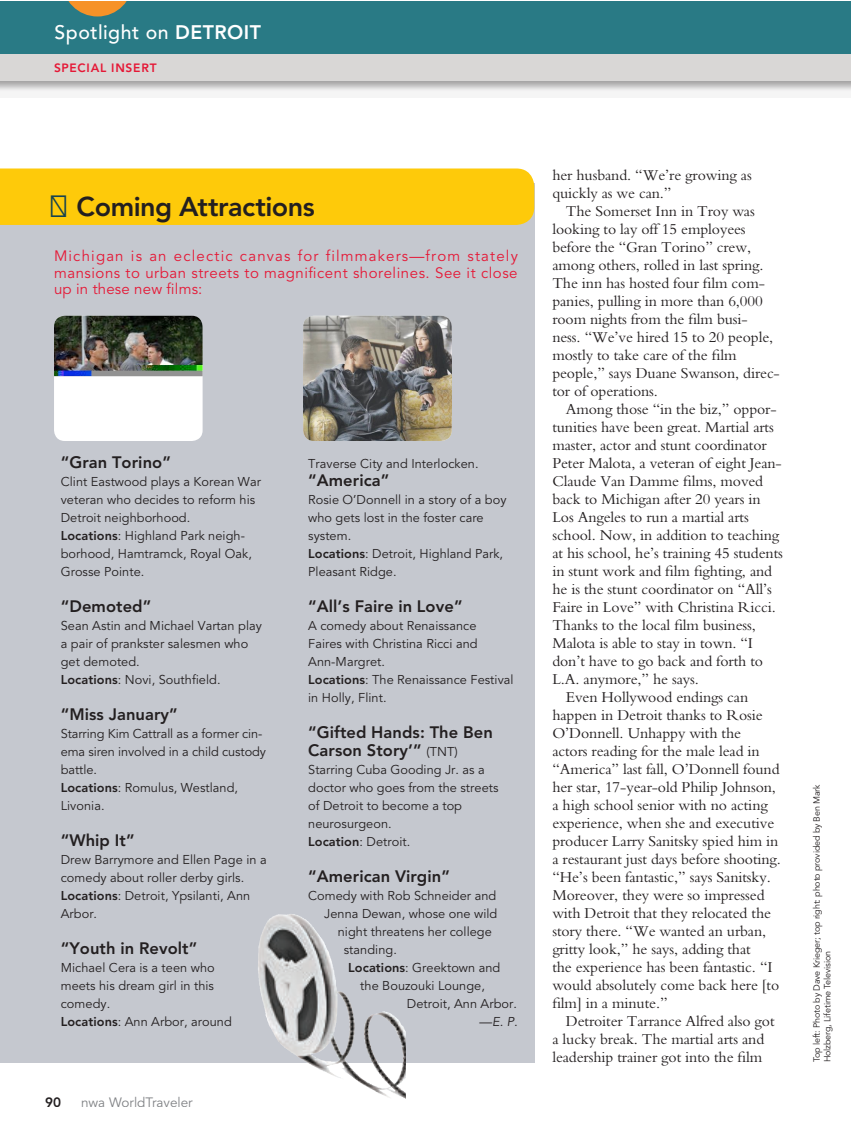
<style>
.page{position:relative;width:851px;height:1134px;background:#fff}
.page>*{position:absolute;margin:0;border:0;box-sizing:border-box;transform-origin:0 0}
.t1{font:800 27px "Avenir";letter-spacing:-.02em;color:#231f20}
.t2{font:500 19.5px "Avenir";letter-spacing:.025em;color:#fff}
.t3{font:800 16.5px/18px "Avenir";letter-spacing:.005em;color:#231f20}
.t4{font:15.75px/18px "Bembo";letter-spacing:-.005em;color:#231f20}
.t5{font:15px/16.5px "Avenir";letter-spacing:.035em;color:#e51836;text-align:justify}
.t6{font:13.5px "Avenir";color:#808285}
.t7{font:800 13.5px "Avenir";color:#231f20}
.t8{font:12.75px/18px "Avenir";letter-spacing:.005em;color:#231f20}
.t9{font:italic 12.75px "Avenir";color:#231f20}
.t10{font:800 12px "Avenir";letter-spacing:.065em;color:#e51836}
.t11{font:9px/10.8px "Avenir";letter-spacing:-.015em;color:#231f20}
.s1{font-weight:800}
.s2{font-weight:400;font-size:12.75px}
.s3{font-style:normal}
</style>
<div class="page">
<div style="left:0;top:183px;width:534px;height:880px;background:#c5c8cf"></div>
<div style="left:0;top:9px;width:850px;height:94px;background:#231f20;opacity:.45"></div>
<div style="left:0;top:13px;width:850px;height:68px;background:#d9d7d6"></div>
<div style="left:0;top:2px;width:850px;height:52px;background:#297a85"></div>
<svg style="left:69px;top:2px;width:57px;height:14px"></svg>
<img style="left:258px;top:914px;width:85px;height:164px">
<div style="left:54px;top:316px;width:148px;height:125px;background:#fff;border-radius:11px"></div>
<img style="left:54px;top:316px;width:148px;height:60px">
<img style="left:303px;top:316px;width:149px;height:125px">
<div style="left:0;top:168px;width:534px;height:57px;background:#feca0a"></div>
<p class="t2" style="left:55px;top:21px;width:208px">Spotlight on <span class="s1">DETROIT</span></p>
<p class="t10" style="left:54px;top:61px;width:104px">SPECIAL INSERT</p>
<h1 class="t1" style="left:77px;top:191px;width:240px">Coming Attractions</h1>
<p class="t5" style="left:54px;top:249px;width:465px">Michigan is an eclectic canvas for filmmakers—from stately mansions to urban streets to magnificent shorelines. See it close up in these new films:</p>
<p class="t3" style="left:61px;top:453px;width:112px">“Gran Torino”</p>
<p class="t8" style="left:61px;top:473px;width:202px">Clint Eastwood plays a Korean War veteran who decides to reform his<br>Detroit neighborhood.<br><span class="s1">Locations</span>: Highland Park neigh&shy;borhood, Hamtramck, Royal Oak,<br>Grosse Pointe.</p>
<p class="t3" style="left:61px;top:597px;width:92px">“Demoted”</p>
<p class="t8" style="left:61px;top:617px;width:203px">Sean Astin and Michael Vartan play a pair of prankster salesmen who get demoted.<br><span class="s1">Locations</span>: Novi, Southfield.</p>
<p class="t3" style="left:61px;top:705px;width:118px">“Miss January”</p>
<p class="t8" style="left:61px;top:725px;width:207px">Starring Kim Cattrall as a former cin&shy;ema siren involved in a child custody battle.<br><span class="s1">Locations</span>: Romulus, Westland,<br>Livonia.</p>
<p class="t3" style="left:61px;top:831px;width:75px">“Whip It”</p>
<p class="t8" style="left:61px;top:851px;width:207px">Drew Barrymore and Ellen Page in a comedy about roller derby girls.<br><span class="s1">Locations</span>: Detroit, Ypsilanti, Ann<br>Arbor.</p>
<p class="t3" style="left:61px;top:939px;width:138px">“Youth in Revolt”</p>
<p class="t8" style="left:61px;top:959px;width:172px">Michael Cera is a teen who meets his dream girl in this comedy.<br><span class="s1">Locations</span>: Ann Arbor, around</p>
<p class="t7" style="left:45px;top:1094px;width:17px">90</p>
<p class="t6" style="left:81px;top:1094px;width:113px">nwa WorldTraveler</p>
<p class="t8" style="left:308px;top:455px;width:172px">Traverse City and Interlocken.</p>
<p class="t3" style="left:308px;top:471px;width:83px">“America”</p>
<p class="t8" style="left:308px;top:491px;width:200px">Rosie O’Donnell in a story of a boy who gets lost in the foster care system.<br><span class="s1">Locations</span>: Detroit, Highland Park,<br>Pleasant Ridge.</p>
<p class="t3" style="left:308px;top:597px;width:156px">“All’s Faire in Love”</p>
<p class="t8" style="left:308px;top:617px;width:207px">A comedy about Renaissance<br>Faires with Christina Ricci and<br>Ann-Margret.<br><span class="s1">Locations</span>: The Renaissance Festival in Holly, Flint.</p>
<p class="t3" style="left:308px;top:723px;width:186px">“Gifted Hands: The Ben<br>Carson Story’” <span class="s2">(TNT)</span></p>
<p class="t8" style="left:308px;top:761px;width:192px">Starring Cuba Gooding Jr. as a doctor who goes from the streets of Detroit to become a top neurosurgeon.<br><span class="s1">Location</span>: Detroit.</p>
<p class="t3" style="left:308px;top:867px;width:143px">“American Virgin”</p>
<p class="t8" style="left:308px;top:887px;width:189px">Comedy with Rob Schneider and</p>
<p class="t8" style="left:324px;top:905px;width:175px">Jenna Dewan, whose one wild</p>
<p class="t8" style="left:338px;top:923px;width:155px">night threatens her college</p>
<p class="t8" style="left:344px;top:941px;width:55px">standing.</p>
<p class="t8" style="left:348px;top:959px;width:154px"><span class="s1">Locations</span>: Greektown and</p>
<p class="t8" style="left:360px;top:977px;width:126px">the Bouzouki Lounge,</p>
<p class="t8" style="left:407px;top:995px;width:112px">Detroit, Ann Arbor.</p>
<p class="t9" style="left:479px;top:1014px;width:40px"><span class="s3">—</span>E. P.</p>
<p class="t4" style="left:552px;top:166px;width:201px">her husband. “We’re growing as quickly as we can.”</p>
<p class="t4" style="left:552px;top:202px;width:229px;text-indent:14px">The Somerset Inn in Troy was looking to lay off 15 employees before the “Gran Torino” crew, among others, rolled in last spring.<br>The inn has hosted four film com&shy;panies, pulling in more than 6,000 room nights from the film busi&shy;ness. “We’ve hired 15 to 20 people, mostly to take care of the film people,” says Duane Swanson, direc&shy;tor of operations.</p>
<p class="t4" style="left:566px;top:400px;width:212px">Among those “in the biz,” oppor-</p>
<p class="t4" style="left:552px;top:418px;width:223px">tunities have been great. Martial arts</p>
<p class="t4" style="left:552px;top:436px;width:216px">master, actor and stunt coordinator</p>
<p class="t4" style="left:552px;top:454px;width:231px">Peter Malota, a veteran of eight Jean-</p>
<p class="t4" style="left:552px;top:472px;width:212px">Claude Van Damme films, moved</p>
<p class="t4" style="left:552px;top:490px;width:210px">back to Michigan after 20 years in</p>
<p class="t4" style="left:552px;top:508px;width:198px">Los Angeles to run a martial arts</p>
<p class="t4" style="left:552px;top:526px;width:228px">school. Now, in addition to teaching</p>
<p class="t4" style="left:552px;top:544px;width:232px">at his school, he’s training 45 students</p>
<p class="t4" style="left:552px;top:562px;width:221px">in stunt work and film fighting, and</p>
<p class="t4" style="left:552px;top:580px;width:221px">he is the stunt coordinator on “All’s</p>
<p class="t4" style="left:552px;top:598px;width:225px">Faire in Love” with Christina Ricci.</p>
<p class="t4" style="left:552px;top:616px;width:205px">Thanks to the local film business,</p>
<p class="t4" style="left:552px;top:634px;width:202px">Malota is able to stay in town. “I</p>
<p class="t4" style="left:552px;top:652px;width:212px">don’t have to go back and forth to</p>
<p class="t4" style="left:552px;top:670px;width:148px">L.A. anymore,” he says.</p>
<p class="t4" style="left:566px;top:688px;width:184px">Even Hollywood endings can</p>
<p class="t4" style="left:552px;top:706px;width:212px">happen in Detroit thanks to Rosie</p>
<p class="t4" style="left:552px;top:724px;width:190px">O’Donnell. Unhappy with the</p>
<p class="t4" style="left:552px;top:742px;width:209px">actors reading for the male lead in</p>
<p class="t4" style="left:552px;top:760px;width:229px">“America” last fall, O’Donnell found</p>
<p class="t4" style="left:552px;top:778px;width:225px">her star, 17-year-old Philip Johnson,</p>
<p class="t4" style="left:552px;top:796px;width:217px">a high school senior with no acting</p>
<p class="t4" style="left:552px;top:814px;width:223px">experience, when she and executive</p>
<p class="t4" style="left:552px;top:832px;width:228px">producer Larry Sanitsky spied him in</p>
<p class="t4" style="left:552px;top:850px;width:230px">a restaurant just days before shooting.</p>
<p class="t4" style="left:552px;top:868px;width:220px">“He’s been fantastic,” says Sanitsky.</p>
<p class="t4" style="left:552px;top:886px;width:214px">Moreover, they were so impressed</p>
<p class="t4" style="left:552px;top:904px;width:220px">with Detroit that they relocated the</p>
<p class="t4" style="left:552px;top:922px;width:215px">story there. “We wanted an urban,</p>
<p class="t4" style="left:552px;top:940px;width:200px">gritty look,” he says, adding that</p>
<p class="t4" style="left:552px;top:958px;width:222px">the experience has been fantastic. “I</p>
<p class="t4" style="left:552px;top:976px;width:228px">would absolutely come back here [to</p>
<p class="t4" style="left:552px;top:994px;width:117px">film] in a minute.”</p>
<p class="t4" style="left:566px;top:1012px;width:210px">Detroiter Tarrance Alfred also got</p>
<p class="t4" style="left:552px;top:1030px;width:213px">a lucky break. The martial arts and</p>
<p class="t4" style="left:552px;top:1048px;width:211px">leadership trainer got into the film</p>
<p class="t11" style="left:811px;top:1062px;width:280px;rotate:-90deg">Top left: Photo by Dave Krieger; top right: photo provided by Ben Mark<br>Holzberg, Lifetime Television</p>
</div>
